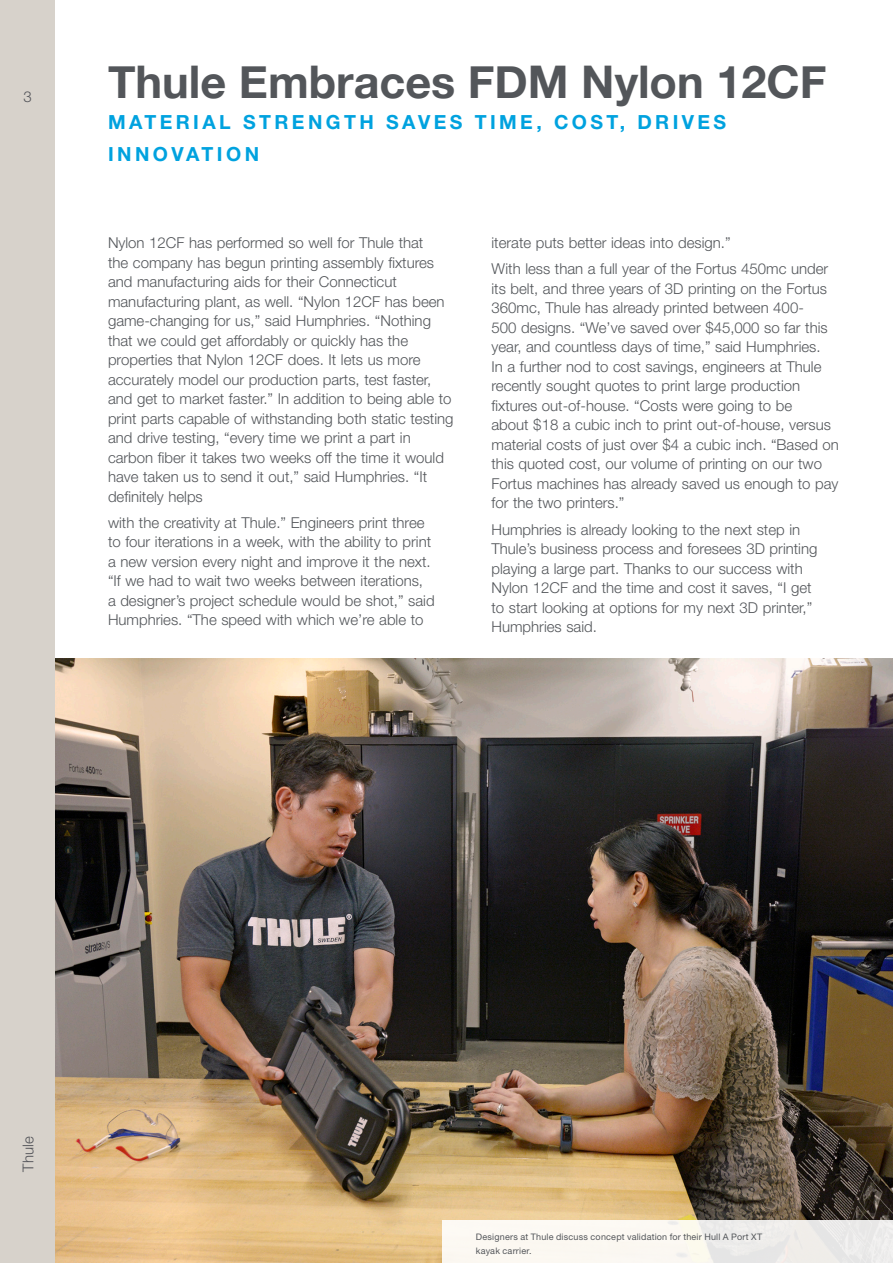
<style>
.page{position:relative;width:893px;height:1263px;background:#fff}
.page>*{position:absolute;margin:0;border:0;box-sizing:border-box;transform-origin:0 0}
.Page_Title{font:700 45px "Helvetica Neue";color:#53565a}
.CONT_-_Subhead{font:700 19.5px/31.5px "Helvetica Neue LT Std";letter-spacing:.175em;color:#00a2df}
.Para{font:300 15px/19.5px "Helvetica Neue LT Std";color:#53565a}
.t1{font:300 15px "Helvetica Neue LT Std";letter-spacing:.005em;color:#54555a}
.Caption{font:9px/13.5px "Helvetica Neue LT Std";letter-spacing:.02em;color:#53565a}
</style>
<div class="page">
<div style="left:0;top:0;width:55px;height:1263px;background:#d7d2cb"></div>
<img style="left:55px;top:658px;width:838px;height:605px">
<div style="left:442px;top:1220px;width:451px;height:43px;background:linear-gradient(to right,#fffdf5,#e9e9e8)"></div>
<p class="t1" style="left:23px;top:88px;width:10px">3</p>
<p class="Page_Title" style="left:108px;top:46px;width:720px">Thule Embraces FDM Nylon 12CF</p>
<p class="CONT_-_Subhead" style="left:108px;top:106px;width:620px">MATERIAL STRENGTH SAVES TIME, COST, DRIVES<br>INNOVATION</p>
<p class="Para" style="left:108px;top:233px;width:347px">Nylon 12CF has performed so well for Thule that<br>the company has begun printing assembly fixtures and manufacturing aids for their Connecticut manufacturing plant, as well. “Nylon 12CF has been game-changing for us,” said Humphries. “Nothing that we could get affordably or quickly has the properties that Nylon 12CF does. It lets us more accurately model our production parts, test faster, and get to market faster.” In addition to being able to print parts capable of withstanding both static testing and drive testing, “every time we print a part in carbon fiber it takes two weeks off the time it would have taken us to send it out,” said Humphries. “It definitely helps</p>
<p class="Para" style="left:108px;top:512px;width:328px">with the creativity at Thule.” Engineers print three to four iterations in a week, with the ability to print a new version every night and improve it the next. “If we had to wait two weeks between iterations, a designer’s project schedule would be shot,” said Humphries. “The speed with which we’re able to</p>
<p class="Para" style="left:491px;top:233px;width:241px">iterate puts better ideas into design.”</p>
<p class="Para" style="left:491px;top:259px;width:349px">With less than a full year of the Fortus 450mc under its belt, and three years of 3D printing on the Fortus 360mc, Thule has already printed between 400-<br>500 designs. “We’ve saved over $45,000 so far this year, and countless days of time,” said Humphries.<br>In a further nod to cost savings, engineers at Thule recently sought quotes to print large production fixtures out-of-house. “Costs were going to be<br>about $18 a cubic inch to print out-of-house, versus material costs of just over $4 a cubic inch. “Based on this quoted cost, our volume of printing on our two Fortus machines has already saved us enough to pay for the two printers.”</p>
<p class="Para" style="left:491px;top:519px;width:327px">Humphries is already looking to the next step in Thule’s business process and foresees 3D printing playing a large part. Thanks to our success with Nylon 12CF and the time and cost it saves, “I get to start looking at options for my next 3D printer,” Humphries said.</p>
<p class="t1" style="left:19px;top:1171px;width:37px;rotate:-90deg">Thule</p>
<p class="Caption" style="left:476px;top:1230px;width:288px">Designers at Thule discuss concept validation for their Hull A Port XT kayak carrier.</p>
</div>
